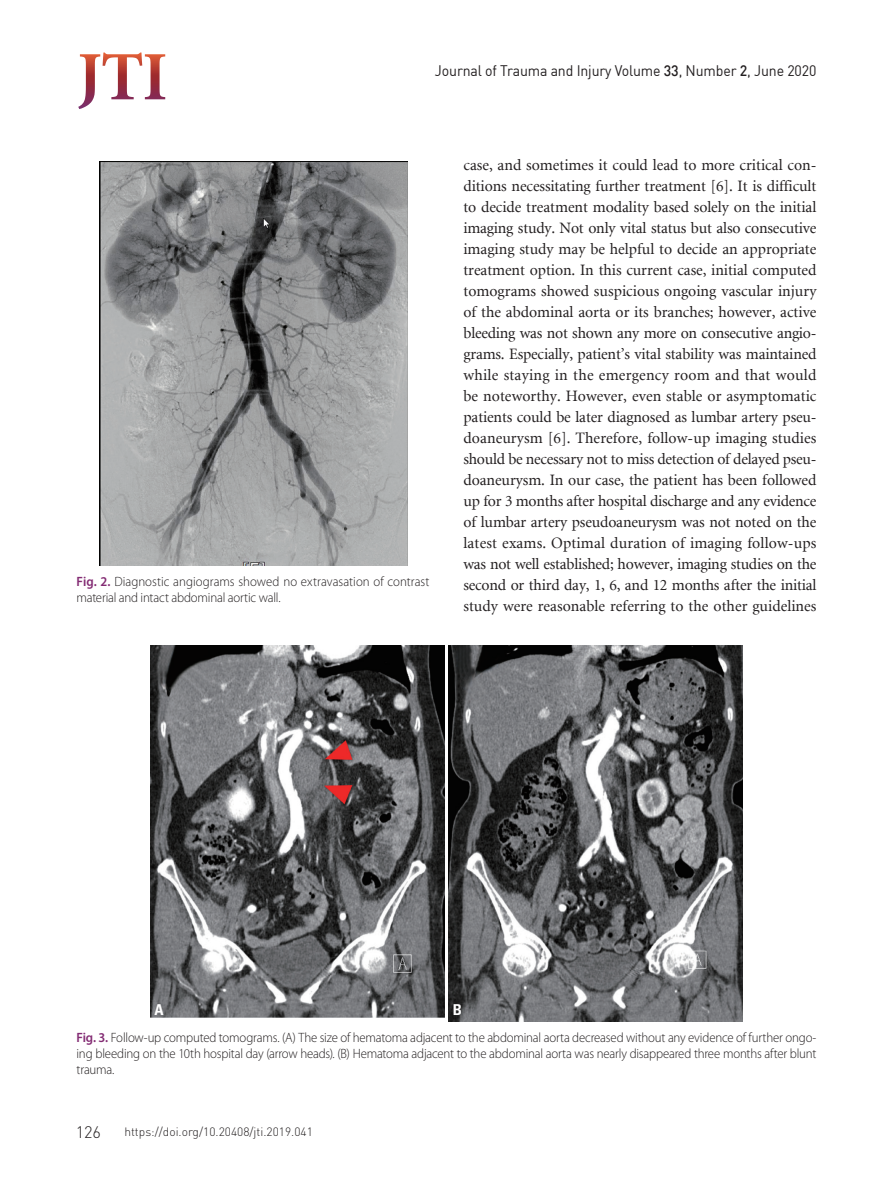
<style>
.page{position:relative;width:893px;height:1191px;background:#fff}
.page>*{position:absolute;margin:0;border:0;box-sizing:border-box;transform-origin:0 0}
.t1{font:300 16.5px "DIN Pro";color:#231f20}
.t2{font:15.75px/21px "Minion LT";color:#231f20;text-align:justify}
.t3{font:15px "DIN";letter-spacing:-.01em;color:#231f20;scale:.94 1}
.t4{font:700 condensed 15px "Univers LT Std";color:#fff}
.t5{font:300 13.5px/16.2px "Myriad Pro";letter-spacing:-.01em;color:#231f20;text-align:justify;scale:.95 1}
.t6{font:300 12px "DIN Pro";color:#231f20}
.s1{font-weight:500}
.s2{font-weight:600;color:#832b73}
</style>
<div class="page">
<svg style="left:78px;top:53px;width:87px;height:56px"></svg>
<img style="left:151px;top:645px;width:293px;height:372px">
<img style="left:449px;top:645px;width:294px;height:376px">
<img style="left:99px;top:162px;width:308px;height:404px">
<p class="t3" style="left:435px;top:61px;width:407px">Journal of Trauma and Injury Volume <span class="s1">33</span>, Number <span class="s1">2</span>, June 2020</p>
<p class="t5" style="left:77px;top:573px;width:373px"><span class="s2">Fig. 2.</span> Diagnostic angiograms showed no extravasation of contrast material and intact abdominal aortic wall.</p>
<p class="t2" style="left:463px;top:155px;width:355px">case, and sometimes it could lead to more critical con&shy;ditions necessitating further treatment [6]. It is difficult to decide treatment modality based solely on the initial imaging study. Not only vital status but also consecutive imaging study may be helpful to decide an appropriate treatment option. In this current case, initial computed tomograms showed suspicious ongoing vascular injury of the abdominal aorta or its branches; however, active bleeding was not shown any more on consecutive angio&shy;grams. Especially, patient’s vital stability was maintained while staying in the emergency room and that would be noteworthy. However, even stable or asymptomatic patients could be later diagnosed as lumbar artery pseu&shy;doaneurysm [6]. Therefore, follow-up imaging studies should be necessary not to miss detection of delayed pseu&shy;doaneurysm. In our case, the patient has been followed up for 3 months after hospital discharge and any evidence of lumbar artery pseudoaneurysm was not noted on the latest exams. Optimal duration of imaging follow-ups was not well established; however, imaging studies on the second or third day, 1, 6, and 12 months after the initial study were reasonable referring to the other guidelines</p>
<p class="t4" style="left:154px;top:1000px;width:11px">A</p>
<p class="t4" style="left:453px;top:1000px;width:11px">b</p>
<p class="t5" style="left:77px;top:1029px;width:780px"><span class="s2">Fig. 3.</span> Follow-up computed tomograms. (A) The size of hematoma adjacent to the abdominal aorta decreased without any evidence of further ongo&shy;ing bleeding on the 10th hospital day (arrow heads). (B) Hematoma adjacent to the abdominal aorta was nearly disappeared three months after blunt trauma.</p>
<p class="t1" style="left:76px;top:1120px;width:27px">126</p>
<p class="t6" style="left:124px;top:1123px;width:190px">https://doi.org/10.20408/jti.2019.041</p>
</div>
